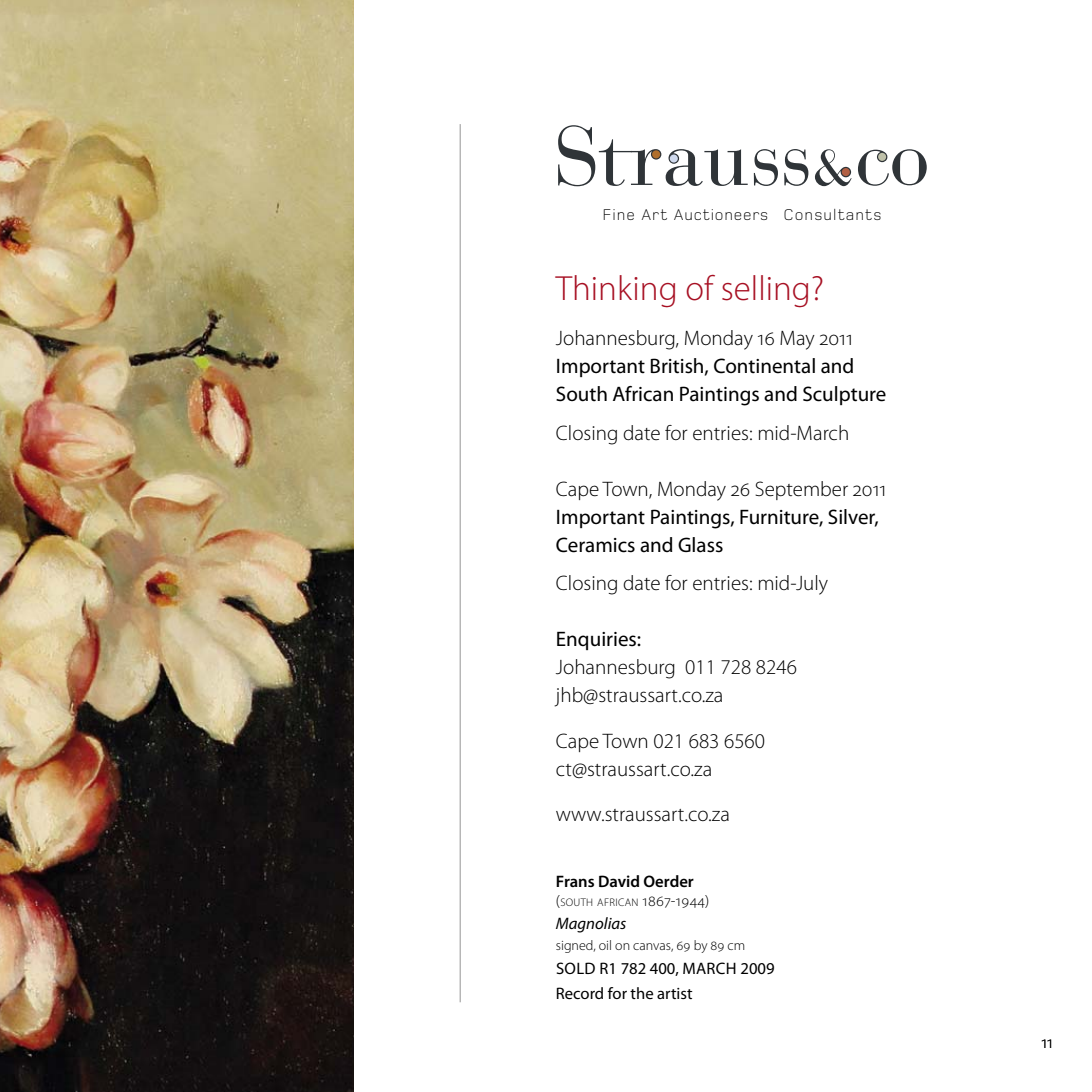
<style>
.page{position:relative;width:1092px;height:1092px;background:#fff}
.page>*{position:absolute;margin:0;border:0;box-sizing:border-box;transform-origin:0 0}
.t1{font:300 35px "Myriad Pro";color:#a71023}
.t2{font:300 21px/28px "Myriad Pro";color:#000}
.t3{font:21px/28px "Myriad Pro";color:#000}
.t4{font:300 17.5px "Myriad Pro";color:#000}
.t5{font:16.62px/24.5px "Myriad Pro";color:#000}
.t6{font:600 16.62px "Myriad Pro";color:#000}
.t7{font:italic 16.62px "Myriad Pro";color:#000}
.t8{font:300 16.1px "Foundry Monoline";letter-spacing:.06em;color:#000}
.t9{font:300 14px "Myriad Pro";color:#000}
.t10{font:300 11.03px "Myriad Pro";letter-spacing:.03em;color:#000}
.s1{font-size:15.75px}
</style>
<div class="page">
<img style="left:0;top:0;width:353px;height:1091px">
<svg style="left:753px;top:149px;width:25px;height:37px"></svg>
<svg style="left:558px;top:125px;width:189px;height:61px"></svg>
<svg style="left:815px;top:149px;width:36px;height:37px"></svg>
<svg style="left:784px;top:149px;width:24px;height:37px"></svg>
<svg style="left:858px;top:149px;width:68px;height:37px"></svg>
<div style="left:652px;top:150px;width:8px;height:8px;background:#b06f2d;border-radius:50%"></div>
<div style="left:669px;top:154px;width:8px;height:8px;background:#cfd9ed;border-radius:50%"></div>
<div style="left:841px;top:168px;width:8px;height:8px;background:#b15f43;border-radius:50%"></div>
<div style="left:878px;top:153px;width:8px;height:8px;background:#bfc1a9;border-radius:50%"></div>
<hr style="left:460px;top:124px;width:1px;height:878px;background:#949494">
<p class="t8" style="left:602px;top:209px;width:280px">Fine Art Auctioneers Consultants</p>
<h1 class="t1" style="left:556px;top:274px;width:270px">Thinking of selling?</h1>
<p class="t2" style="left:556px;top:325px;width:299px">Johannesburg, Monday 16 May 2011</p>
<p class="t3" style="left:556px;top:353px;width:332px">Important British, Continental and<br>South African Paintings and Sculpture</p>
<p class="t2" style="left:556px;top:420px;width:295px">Closing date for entries: mid-March</p>
<p class="t2" style="left:556px;top:476px;width:332px">Cape Town, Monday 26 September 2011</p>
<p class="t3" style="left:556px;top:504px;width:324px">Important Paintings, Furniture, Silver,<br>Ceramics and Glass</p>
<p class="t2" style="left:556px;top:570px;width:274px">Closing date for entries: mid-July</p>
<p class="t3" style="left:556px;top:626px;width:87px">Enquiries:</p>
<p class="t2" style="left:556px;top:654px;width:242px">Johannesburg 011 728 8246 jhb@straussart.co.za</p>
<p class="t2" style="left:556px;top:728px;width:211px">Cape Town 021 683 6560 ct@straussart.co.za</p>
<p class="t2" style="left:556px;top:801px;width:175px">www.straussart.co.za</p>
<p class="t6" style="left:556px;top:874px;width:139px">Frans David Oerder</p>
<p class="t10" style="left:556px;top:898px;width:155px"><span class="s1">(</span>SOUTH AFRICAN <span class="s1">1867-1944)</span></p>
<p class="t7" style="left:556px;top:916px;width:72px">Magnolias</p>
<p class="t9" style="left:556px;top:939px;width:191px">signed, oil on canvas, 69 by 89 cm</p>
<p class="t5" style="left:556px;top:957px;width:220px">SOLD R1 782 400, MARCH 2009<br>Record for the artist</p>
<p class="t4" style="left:1041px;top:1035px;width:13px">11</p>
</div>
